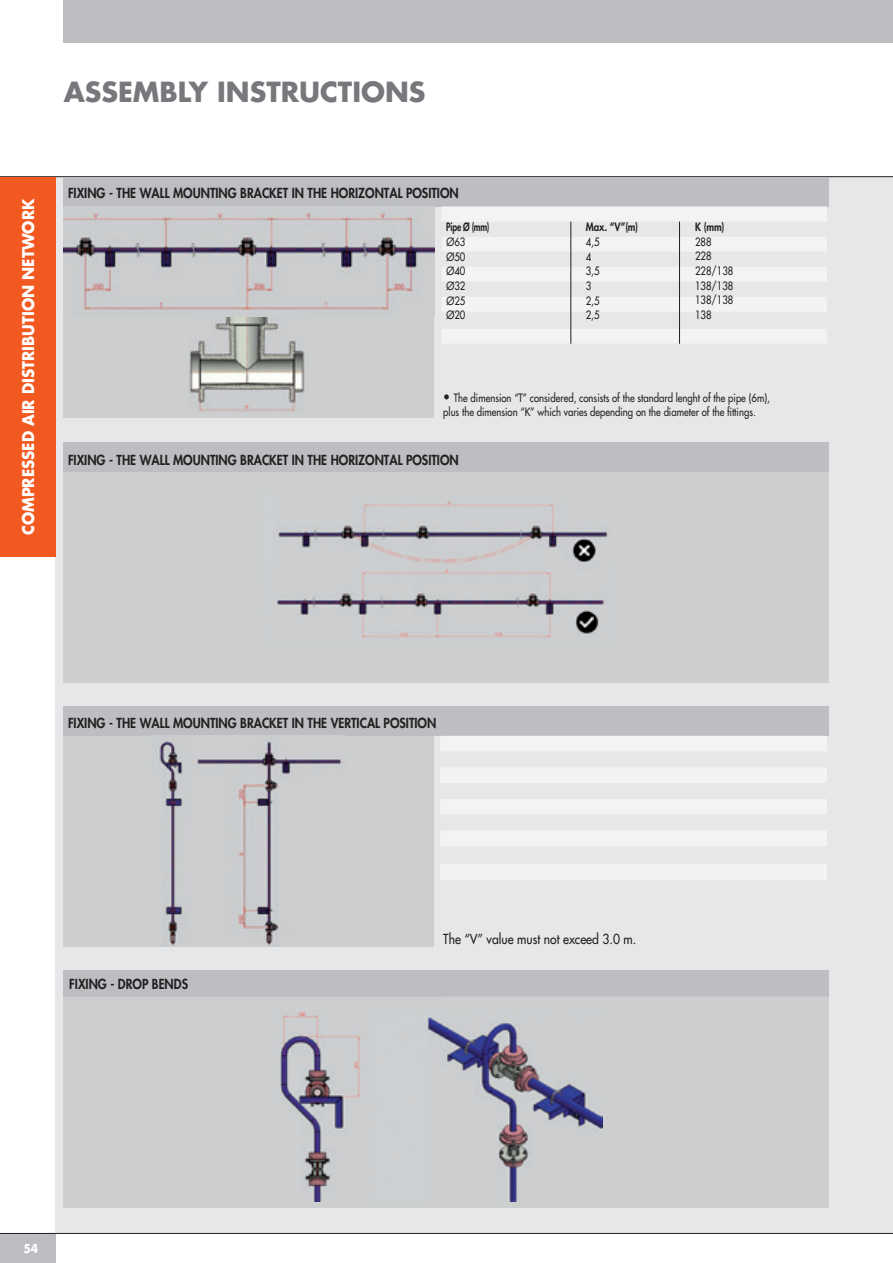
<style>
.page{position:relative;width:893px;height:1263px;background:#fff}
.page>*{position:absolute;margin:0;border:0;box-sizing:border-box;transform-origin:0 0}
.t1{font:700 27px "Futura Std";color:#76787b}
.t2{font:700 15.75px "Futura Std";color:#fff;scale:.95 1}
.t3{font:800 13.5px "Futura Std";color:#231f20;scale:.9 1}
.t4{font:500 13.5px "Futura Std";color:#231f20;scale:.9 1}
.t5{font:700 12px "Futura Std";color:#fff;scale:.9 1}
.t6{font:500 11.25px/14.7px "Futura Std";color:#231f20;scale:.85 1}
.t7{font:800 11.25px "Futura Std";letter-spacing:-.025em;color:#231f20;scale:.85 1}
.t8{font:800 11.25px "Futura Std";letter-spacing:-.025em;color:#231f20;scale:.75 1}
.s1{font-size:13.5px}
</style>
<div class="page">
<div style="left:55px;top:176px;width:838px;height:1057px;background:#e6e7e9"></div>
<div style="left:0;top:1233px;width:55px;height:30px;background:#bcbdc0"></div>
<div style="left:64px;top:0;width:829px;height:43px;background:#bcbdc0"></div>
<hr style="left:0;top:176px;width:893px;height:1px;background:#231f20">
<hr style="left:0;top:1233px;width:893px;height:1px;background:#231f20">
<div style="left:64px;top:177px;width:765px;height:30px;background:#bdbec1"></div>
<div style="left:442px;top:237px;width:385px;height:15px;background:#f2f3f4"></div>
<div style="left:442px;top:297px;width:385px;height:15px;background:#f2f3f4"></div>
<div style="left:442px;top:329px;width:385px;height:15px;background:#f2f3f4"></div>
<div style="left:442px;top:267px;width:385px;height:15px;background:#f2f3f4"></div>
<div style="left:442px;top:207px;width:385px;height:15px;background:#f2f3f4"></div>
<div style="left:64px;top:207px;width:370px;height:211px;background:#cdcfce"></div>
<img style="left:64px;top:207px;width:370px;height:107px">
<img style="left:188px;top:318px;width:117px;height:94px">
<hr style="left:571px;top:222px;width:1px;height:122px;background:#231f20">
<hr style="left:679px;top:222px;width:1px;height:122px;background:#231f20">
<div style="left:64px;top:442px;width:765px;height:30px;background:#bdbec1"></div>
<div style="left:64px;top:970px;width:765px;height:30px;background:#bdbec1"></div>
<div style="left:64px;top:472px;width:765px;height:211px;background:#cdcfce"></div>
<div style="left:64px;top:997px;width:765px;height:211px;background:#cdcfce"></div>
<img style="left:277px;top:501px;width:331px;height:138px">
<div style="left:64px;top:706px;width:765px;height:30px;background:#bdbec1"></div>
<div style="left:64px;top:736px;width:370px;height:211px;background:#cdcfce"></div>
<img style="left:159px;top:740px;width:184px;height:206px">
<img style="left:280px;top:1009px;width:322px;height:192px">
<div style="left:440px;top:767px;width:387px;height:16px;background:#f2f3f4"></div>
<div style="left:440px;top:831px;width:387px;height:15px;background:#f2f3f4"></div>
<div style="left:440px;top:864px;width:387px;height:16px;background:#f2f3f4"></div>
<div style="left:440px;top:799px;width:387px;height:16px;background:#f2f3f4"></div>
<div style="left:440px;top:736px;width:387px;height:15px;background:#f2f3f4"></div>
<div style="left:0;top:177px;width:55px;height:380px;background:#f15921"></div>
<h1 class="t1" style="left:64px;top:74px;width:363px">ASSEMBLY INSTRUCTIONS</h1>
<h2 class="t2" style="left:18px;top:535px;width:356px;rotate:-90deg">COMPRESSED AIR DISTRIBUTION NETWORK</h2>
<p class="t3" style="left:68px;top:184px;width:436px">FIXING - THE WALL MOUNTING BRACKET IN THE HORIZONTAL POSITION</p>
<p class="t8" style="left:446px;top:220px;width:59px">Pipe Ø (mm)</p>
<p class="t7" style="left:586px;top:220px;width:63px">Max. “V”(m)</p>
<p class="t7" style="left:695px;top:220px;width:36px">K (mm)</p>
<p class="t6" style="left:446px;top:234px;width:24px;text-align:justify">Ø63<br>Ø50<br>Ø40<br>Ø32<br>Ø25<br>Ø20</p>
<p class="t6" style="left:586px;top:234px;width:18px">4,5<br>4<br>3,5<br>3<br>2,5<br>2,5</p>
<p class="t6" style="left:695px;top:235px;width:47px">288<br>228<br>228/138<br>138/138<br>138/138<br>138</p>
<p class="t6" style="left:443px;top:390px;width:386px"><span class="s1">•</span> The dimension “T” considered, consists of the standard lenght of the pipe (6m), plus the dimension “K” which varies depending on the diameter of the fittings.</p>
<p class="t3" style="left:68px;top:451px;width:436px">FIXING - THE WALL MOUNTING BRACKET IN THE HORIZONTAL POSITION</p>
<p class="t3" style="left:68px;top:715px;width:411px">FIXING - THE WALL MOUNTING BRACKET IN THE VERTICAL POSITION</p>
<p class="t3" style="left:69px;top:975px;width:133px">FIXING - DROP BENDS</p>
<p class="t4" style="left:443px;top:930px;width:216px">The “V” value must not exceed 3.0 m.</p>
<p class="t5" style="left:23px;top:1240px;width:18px">54</p>
</div>
